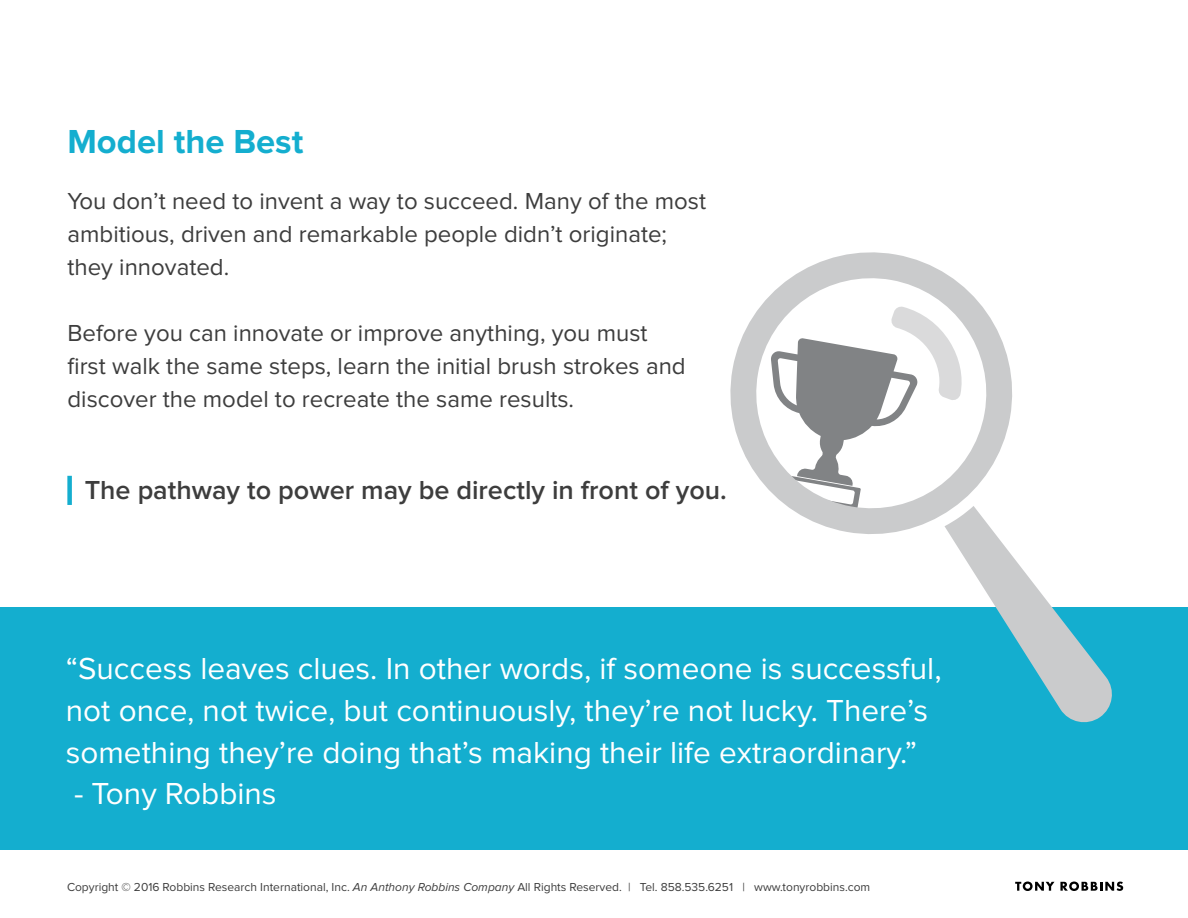
<style>
.page{position:relative;width:1188px;height:918px;background:#fff}
.page>*{position:absolute;margin:0;border:0;box-sizing:border-box;transform-origin:0 0}
.t1{font:700 34.5px "Proxima Nova";color:#14aecf}
.t2{font:31.5px/42px "Proxima Nova";color:#fff}
.t3{font:600 27px "Proxima Nova";color:#3d3d3d}
.t4{font:24px/33px "Proxima Nova";color:#3d3d3d}
.t5{font:12px "Proxima Nova";color:#3d3d3d}
.s1{font-style:italic}
</style>
<div class="page">
<svg style="left:1015px;top:882px;width:39px;height:9px"></svg>
<svg style="left:1060px;top:882px;width:63px;height:9px"></svg>
<div style="left:0;top:608px;width:1188px;height:242px;background:#14aecf"></div>
<svg style="left:730px;top:252px;width:252px;height:239px"></svg>
<svg style="left:770px;top:306px;width:346px;height:417px"></svg>
<div style="left:67px;top:476px;width:5px;height:29px;background:#14aecf"></div>
<h1 class="t1" style="left:68px;top:125px;width:237px">Model the Best</h1>
<p class="t4" style="left:68px;top:186px;width:640px">You don’t need to invent a way to succeed. Many of the most ambitious, driven and remarkable people didn’t originate; they innovated.</p>
<p class="t4" style="left:68px;top:318px;width:620px">Before you can innovate or improve anything, you must first walk the same steps, learn the initial brush strokes and discover the model to recreate the same results.</p>
<p class="t3" style="left:85px;top:477px;width:644px">The pathway to power may be directly in front of you.</p>
<h2 class="t2" style="left:66px;top:648px;width:877px">“Success leaves clues. In other words, if someone is successful, not once, not twice, but continuously, they’re not lucky. There’s something they’re doing that’s making their life extraordinary.”</h2>
<h2 class="t2" style="left:74px;top:774px;width:204px">- Tony Robbins</h2>
<p class="t5" style="left:67px;top:882px;width:805px">Copyright © 2016 Robbins Research International, Inc. <span class="s1">An Anthony Robbins Company</span> All Rights Reserved. | Tel. 858.535.6251 | www.tonyrobbins.com</p>
</div>
